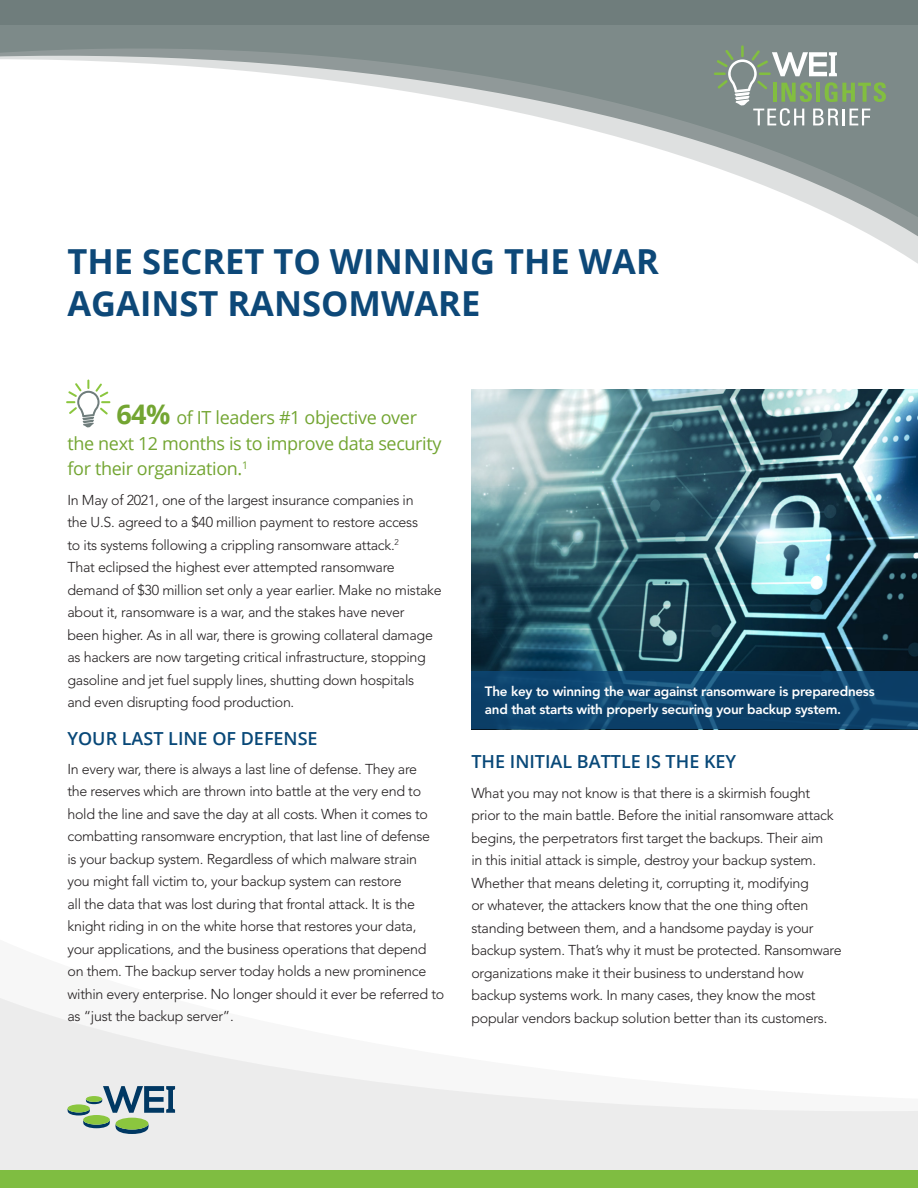
<style>
.page{position:relative;width:918px;height:1188px;background:#fff}
.page>*{position:absolute;margin:0;border:0;box-sizing:border-box;transform-origin:0 0}
.Headline_text{font:700 34.5px/42px "Open Sans";color:#0d4878}
.body_copy{font:18px/25.5px "Open Sans";letter-spacing:-.02em;color:#73a532}
.Subheads{font:600 18px "Open Sans";color:#084878}
.body_copy-2{font:300 14.25px/22.5px "Avenir";letter-spacing:-.02em;color:#231f20}
.body_copy-3{font:800 13.5px/18px "Avenir";letter-spacing:-.02em;color:#fff}
.s1{font-weight:700;font-size:27px}
</style>
<div class="page">
<svg style="left:0;top:998px;width:918px;height:172px;fill:#ececec"></svg>
<div style="left:0;top:25px;width:918px;height:20px;background:#7d8a89"></div>
<svg style="left:0;top:45px;width:918px;height:219px"></svg>
<svg style="left:714px;top:45px;width:172px;height:81px"></svg>
<div style="left:0;top:0;width:918px;height:25px;background:#6f7d7c"></div>
<svg style="left:66px;top:380px;width:44px;height:48px"></svg>
<div style="left:0;top:1170px;width:918px;height:18px;background:#7fbd41"></div>
<img style="left:471px;top:389px;width:447px;height:282px">
<svg style="left:471px;top:671px;width:447px;height:58px;fill:#0b4069"></svg>
<svg style="left:68px;top:1086px;width:107px;height:48px"></svg>
<p class="Headline_text" style="left:68px;top:239px;width:593px">THE SECRET TO WINNING THE WAR<br>AGAINST RANSOMWARE</p>
<p class="body_copy" style="left:68px;top:405px;width:375px;text-indent:49px"><span class="s1">64%</span> of IT leaders #1 objective over the next 12 months is to improve data security for their organization.<sup>1</sup></p>
<p class="body_copy-2" style="left:68px;top:489px;width:376px">In May of 2021, one of the largest insurance companies in<br>the U.S. agreed to a $40 million payment to restore access<br>to its systems following a crippling ransomware attack.<sup>2<br></sup>That eclipsed the highest ever attempted ransomware demand of $30 million set only a year earlier. Make no mistake about it, ransomware is a war, and the stakes have never<br>been higher. As in all war, there is growing collateral damage as hackers are now targeting critical infrastructure, stopping gasoline and jet fuel supply lines, shutting down hospitals<br>and even disrupting food production.</p>
<p class="Subheads" style="left:68px;top:726px;width:252px">YOUR LAST LINE OF DEFENSE</p>
<p class="body_copy-2" style="left:68px;top:758px;width:378px">In every war, there is always a last line of defense. They are<br>the reserves which are thrown into battle at the very end to hold the line and save the day at all costs. When it comes to combatting ransomware encryption, that last line of defense<br>is your backup system. Regardless of which malware strain<br>you might fall victim to, your backup system can restore<br>all the data that was lost during that frontal attack. It is the knight riding in on the white horse that restores your data, your applications, and the business operations that depend on them. The backup server today holds a new prominence within every enterprise. No longer should it ever be referred to as “just the backup server”.</p>
<p class="body_copy-3" style="left:485px;top:682px;width:391px">The key to winning the war against ransomware is preparedness and that starts with properly securing your backup system.</p>
<p class="Subheads" style="left:471px;top:749px;width:266px">THE INITIAL BATTLE IS THE KEY</p>
<p class="body_copy-2" style="left:471px;top:781px;width:372px">What you may not know is that there is a skirmish fought prior to the main battle. Before the initial ransomware attack begins, the perpetrators first target the backups. Their aim<br>in this initial attack is simple, destroy your backup system.<br>Whether that means deleting it, corrupting it, modifying<br>or whatever, the attackers know that the one thing often standing between them, and a handsome payday is your backup system. That’s why it must be protected. Ransomware organizations make it their business to understand how backup systems work. In many cases, they know the most popular vendors backup solution better than its customers.</p>
</div>
